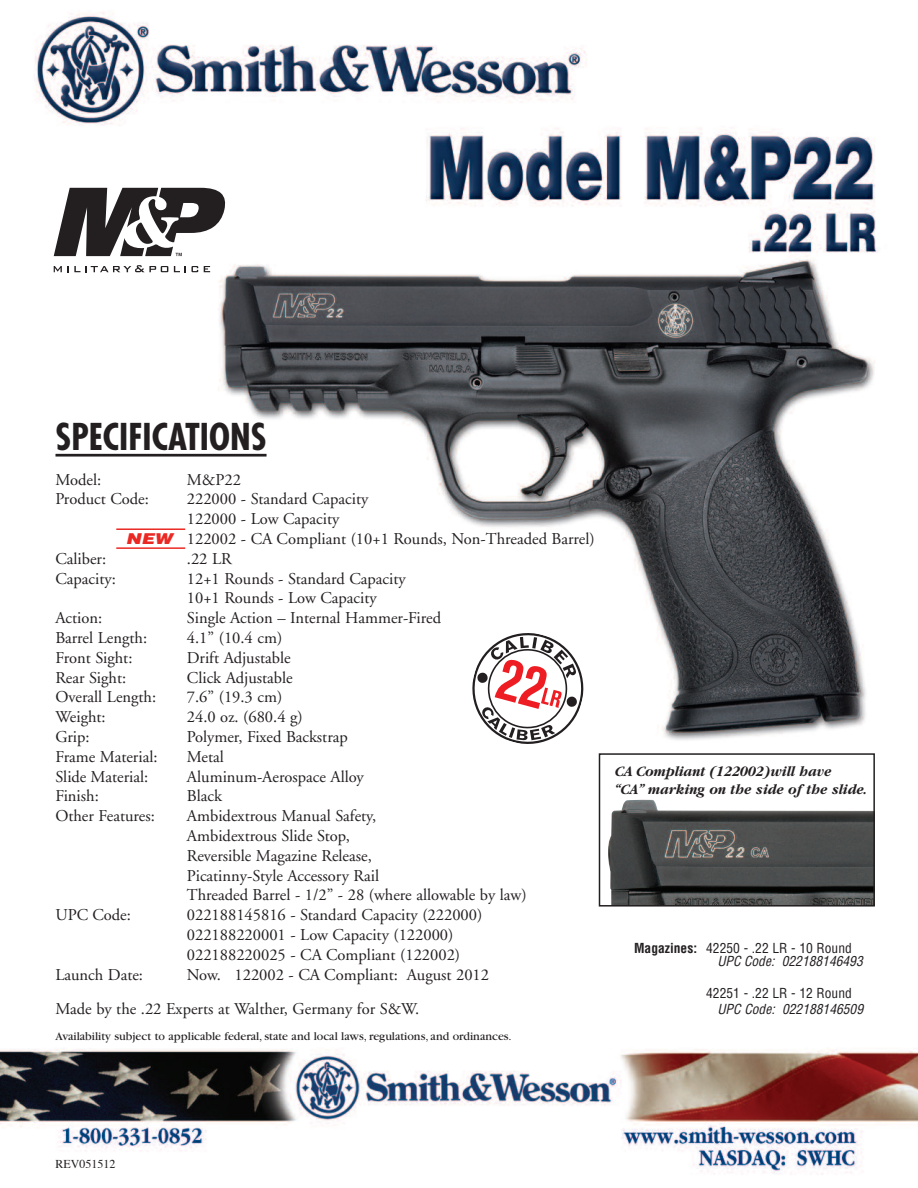
<style>
.page{position:relative;width:918px;height:1188px;background:#fff}
.page>*{position:absolute;margin:0;border:0;box-sizing:border-box;transform-origin:0 0}
.t1{font:700 condensed 36px "Futura";color:#231f20}
.t2{font:16.5px/19.8px "Adobe Garamond";color:#231f20}
.t3{font:italic 700 15px/18px "Garamond";color:#231f20;scale:.94 1}
.t4{font:italic 900 15px "Helvetica";color:#ea2924;scale:1.22 1}
.t5{font:italic condensed 13.5px/12.8px "Helvetica";color:#231f20}
.t6{font:condensed 13.5px "Helvetica";color:#231f20}
.t7{font:12px "Garamond";color:#231f20}
.t8{font:12px "Times";color:#231f20}
.s1{font-weight:700;font-style:normal}
.s2{font-style:normal}
</style>
<div class="page">
<img style="left:0;top:12px;width:918px;height:1163px">
<hr style="left:56px;top:454px;width:211px;height:3px;background:#231f20">
<svg style="left:54px;top:265px;width:114px;height:7px"></svg>
<svg style="left:174px;top:266px;width:24px;height:6px"></svg>
<svg style="left:204px;top:266px;width:6px;height:6px"></svg>
<svg style="left:54px;top:188px;width:171px;height:68px"></svg>
<svg style="left:468px;top:628px;width:120px;height:121px"></svg>
<hr style="left:116px;top:528px;width:69px;height:2px;background:#ea2924">
<hr style="left:116px;top:547px;width:69px;height:2px;background:#ea2924">
<img style="left:608px;top:800px;width:264px;height:104px">
<div style="left:599px;top:753px;width:276px;height:154px;border:2px solid #231f20"></div>
<h1 class="t1" style="left:56px;top:421px;width:213px">SPECIFICATIONS</h1>
<p class="t2" style="left:55px;top:471px;width:47px">Model:</p>
<p class="t2" style="left:187px;top:471px;width:56px">M&amp;P22</p>
<p class="t2" style="left:55px;top:491px;width:95px">Product Code:</p>
<p class="t2" style="left:187px;top:491px;width:409px">222000 - Standard Capacity<br>122000 - Low Capacity<br>122002 - CA Compliant (10+1 Rounds, Non-Threaded Barrel)</p>
<p class="t2" style="left:55px;top:550px;width:52px">Caliber:</p>
<p class="t2" style="left:187px;top:550px;width:46px">.22 LR</p>
<p class="t2" style="left:55px;top:570px;width:62px">Capacity:</p>
<p class="t2" style="left:187px;top:570px;width:220px">12+1 Rounds - Standard Capacity<br>10+1 Rounds - Low Capacity</p>
<p class="t2" style="left:55px;top:610px;width:48px">Action:</p>
<p class="t2" style="left:187px;top:610px;width:256px">Single Action – Internal Hammer-Fired</p>
<p class="t2" style="left:55px;top:629px;width:93px">Barrel Length:</p>
<p class="t2" style="left:187px;top:629px;width:97px">4.1” (10.4 cm)</p>
<p class="t2" style="left:55px;top:649px;width:79px">Front Sight:</p>
<p class="t2" style="left:187px;top:649px;width:105px">Drift Adjustable</p>
<p class="t2" style="left:55px;top:669px;width:72px">Rear Sight:</p>
<p class="t2" style="left:187px;top:669px;width:107px">Click Adjustable</p>
<p class="t2" style="left:55px;top:689px;width:102px">Overall Length:</p>
<p class="t2" style="left:187px;top:689px;width:97px">7.6” (19.3 cm)</p>
<p class="t2" style="left:55px;top:709px;width:52px">Weight:</p>
<p class="t2" style="left:187px;top:709px;width:117px">24.0 oz. (680.4 g)</p>
<p class="t2" style="left:55px;top:728px;width:36px">Grip:</p>
<p class="t2" style="left:187px;top:728px;width:162px">Polymer, Fixed Backstrap</p>
<p class="t2" style="left:55px;top:748px;width:104px">Frame Material:</p>
<p class="t2" style="left:187px;top:748px;width:38px">Metal</p>
<p class="t2" style="left:55px;top:768px;width:94px">Slide Material:</p>
<p class="t2" style="left:187px;top:768px;width:178px">Aluminum-Aerospace Alloy</p>
<p class="t2" style="left:55px;top:788px;width:45px">Finish:</p>
<p class="t2" style="left:187px;top:788px;width:37px">Black</p>
<p class="t2" style="left:55px;top:808px;width:101px">Other Features:</p>
<p class="t2" style="left:187px;top:808px;width:341px">Ambidextrous Manual Safety,<br>Ambidextrous Slide Stop,<br>Reversible Magazine Release,<br>Picatinny-Style Accessory Rail<br>Threaded Barrel - 1/2” - 28 (where allowable by law)</p>
<p class="t2" style="left:55px;top:907px;width:77px">UPC Code:</p>
<p class="t2" style="left:187px;top:907px;width:297px">022188145816 - Standard Capacity (222000)<br>022188220001 - Low Capacity (122000)<br>022188220025 - CA Compliant (122002)</p>
<p class="t2" style="left:55px;top:966px;width:89px">Launch Date:</p>
<p class="t2" style="left:187px;top:966px;width:304px">Now. 122002 - CA Compliant: August 2012</p>
<p class="t4" style="left:126px;top:530px;width:40px">NEW</p>
<p class="t2" style="left:55px;top:1000px;width:365px">Made by the .22 Experts at Walther, Germany for S&amp;W.</p>
<p class="t7" style="left:56px;top:1032px;width:458px">Availability subject to applicable federal, state and local laws, regulations, and ordinances.</p>
<p class="t3" style="left:616px;top:762px;width:270px">CA Compliant (122002)will have<br>“CA” marking on the side of the slide.</p>
<p class="t5" style="left:717px;top:942px;width:147px;text-indent:-83px"><span class="s1">Magazines:</span> <span class="s2">42250 - .22 LR - 10 Round<br></span>UPC Code: 022188146493</p>
<p class="t6" style="left:706px;top:985px;width:147px">42251 - .22 LR - 12 Round</p>
<p class="t5" style="left:717px;top:1003px;width:147px">UPC Code: 022188146509</p>
<p class="t8" style="left:56px;top:1159px;width:61px">REV051512</p>
</div>
